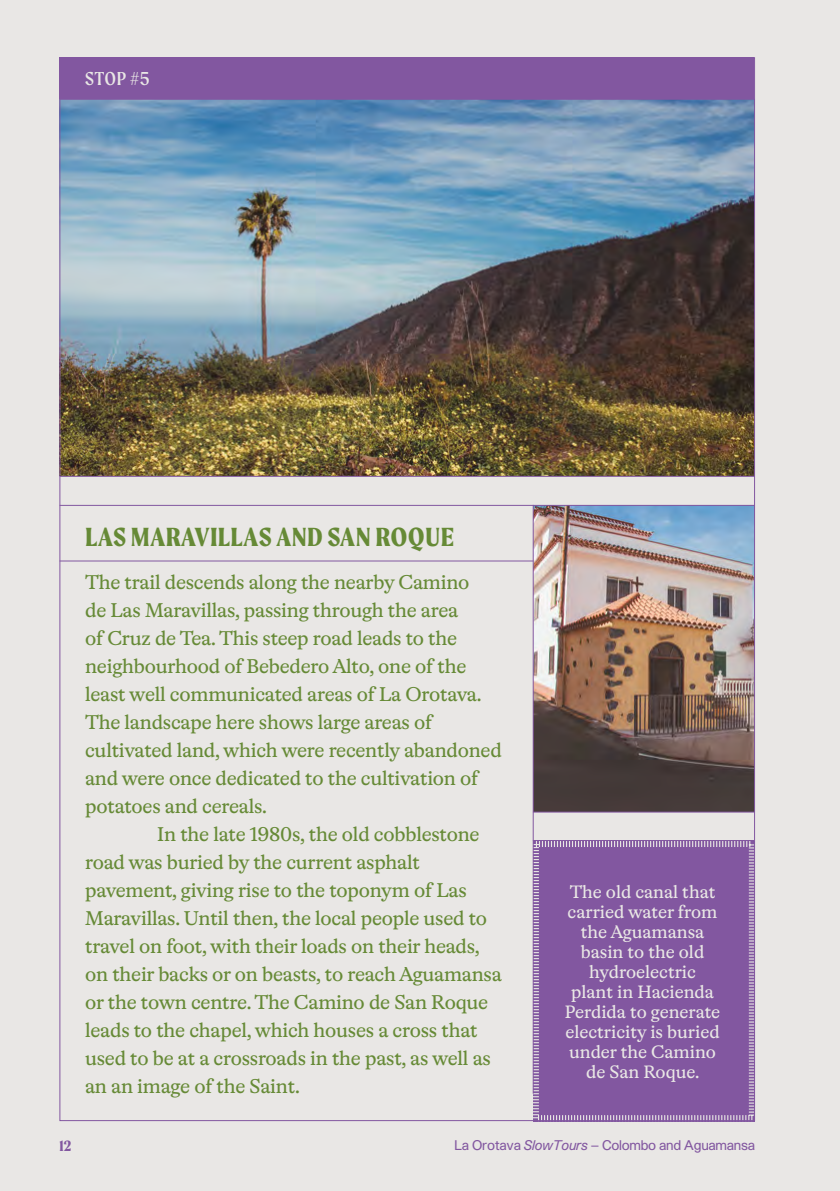
<style>
.page{position:relative;width:840px;height:1191px;background:#fff}
.page>*{position:absolute;margin:0;border:0;box-sizing:border-box;transform-origin:0 0}
.t1{font:700 28px "Moret";letter-spacing:.01em;color:#668a36}
.t2{font:20px/28px "Romek";letter-spacing:-.01em;color:#668a36}
.t3{font:20px "Moret";color:#e9e7e5}
.t4{font:18px/20px "Romek";color:#e9e7e5;text-align:center}
.t5{font:700 16px "Moret";color:#8257a0}
.t6{font:13px "Haas Unica";letter-spacing:.03em;color:#8257a0}
.s1{font-style:italic}
</style>
<div class="page">
<div style="left:0;top:0;width:839px;height:1191px;background:#e9e7e5"></div>
<div style="left:60px;top:57px;width:693px;height:42px;background:#8257a0"></div>
<img style="left:61px;top:100px;width:691px;height:376px">
<img style="left:533px;top:506px;width:219px;height:305px">
<svg style="left:531px;top:840px;width:224px;height:282px;background:#855ca2"></svg>
<hr style="left:60px;top:99px;width:694px;height:1px;background:#8257a0">
<hr style="left:60px;top:476px;width:694px;height:1px;background:#8257a0">
<hr style="left:532px;top:505px;width:1px;height:588px;background:#8257a0">
<hr style="left:532px;top:811px;width:221px;height:1px;background:#8257a0">
<hr style="left:532px;top:840px;width:221px;height:1px;background:#8257a0">
<hr style="left:60px;top:505px;width:693px;height:1px;background:#8257a0">
<hr style="left:60px;top:560px;width:473px;height:1px;background:#8257a0">
<p class="t3" style="left:85px;top:67px;width:66px">STOP #5</p>
<h1 class="t1" style="left:85px;top:520px;width:370px">LAS MARAVILLAS AND SAN ROQUE</h1>
<p class="t2" style="left:85px;top:568px;width:418px">The trail descends along the nearby Camino<br>de Las Maravillas, passing through the area<br>of Cruz de Tea. This steep road leads to the neighbourhood of Bebedero Alto, one of the least well communicated areas of La Orotava.<br>The landscape here shows large areas of cultivated land, which were recently abandoned and were once dedicated to the cultivation of potatoes and cereals.</p>
<p class="t2" style="left:85px;top:820px;width:418px;text-indent:72px">In the late 1980s, the old cobblestone road was buried by the current asphalt pavement, giving rise to the toponym of Las Maravillas. Until then, the local people used to travel on foot, with their loads on their heads, on their backs or on beasts, to reach Aguamansa or the town centre. The Camino de San Roque leads to the chapel, which houses a cross that used to be at a crossroads in the past, as well as an an image of the Saint.</p>
<p class="t4" style="left:564px;top:882px;width:157px">The old canal that carried water from the Aguamansa basin to the old hydroelectric<br>plant in Hacienda<br>Perdida to generate electricity is buried under the Camino de San Roque.</p>
<p class="t5" style="left:59px;top:1136px;width:13px">12</p>
<p class="t6" style="left:454px;top:1137px;width:301px">La Orotava <span class="s1">SlowTours</span> — Colombo and Aguamansa</p>
</div>
